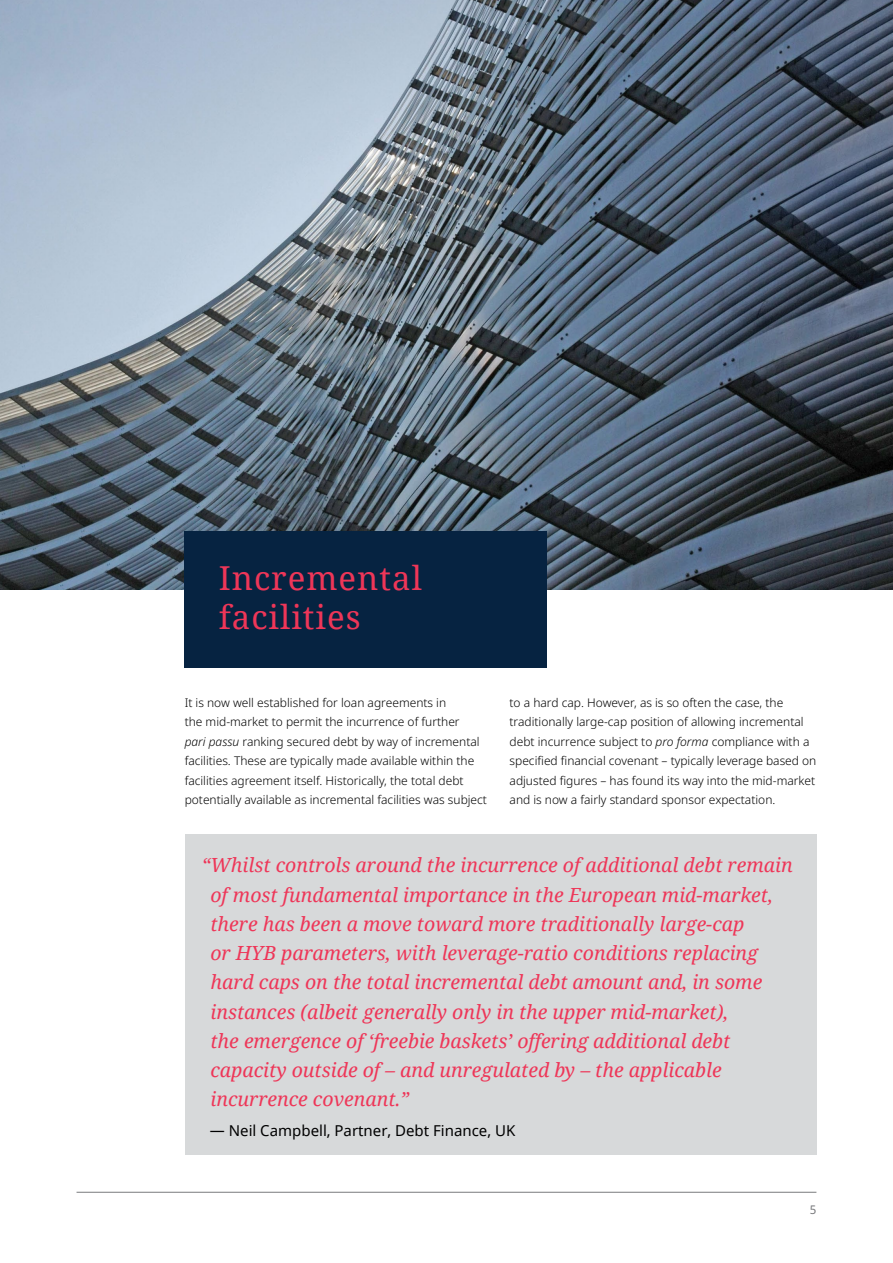
<style>
.page{position:relative;width:893px;height:1263px;background:#fff}
.page>*{position:absolute;margin:0;border:0;box-sizing:border-box;transform-origin:0 0}
.t1{font:33px/39px "Noto Serif";letter-spacing:.03em;color:#ee3658}
.t2{font:italic 19.5px/29.2px "Noto Serif";color:#ee3658}
.t3{font:15px "Noto Sans";color:#000}
.t4{font:300 12px/19.5px "Noto Sans";color:#000}
.t5{font:12px "Noto Sans";color:#797a7d}
.s1{font-style:italic}
</style>
<div class="page">
<hr style="left:77px;top:1192px;width:739px;height:1px;background:#797a7d">
<img style="left:0;top:0;width:893px;height:590px">
<div style="left:185px;top:531px;width:362px;height:137px;background:#062341"></div>
<div style="left:185px;top:835px;width:631px;height:320px;background:#d7d9da"></div>
<h1 class="t1" style="left:219px;top:557px;width:205px">Incremental facilities</h1>
<p class="t4" style="left:185px;top:693px;width:304px">It is now well established for loan agreements in<br>the mid-market to permit the incurrence of further<br><span class="s1">pari passu</span> ranking secured debt by way of incremental facilities. These are typically made available within the facilities agreement itself. Historically, the total debt potentially available as incremental facilities was subject</p>
<p class="t4" style="left:510px;top:693px;width:308px">to a hard cap. However, as is so often the case, the traditionally large-cap position of allowing incremental debt incurrence subject to <span class="s1">pro forma</span> compliance with a specified financial covenant – typically leverage based on adjusted figures – has found its way into the mid-market and is now a fairly standard sponsor expectation.</p>
<p class="t2" style="left:210px;top:850px;width:584px;text-indent:-9px">“Whilst controls around the incurrence of additional debt remain of most fundamental importance in the European mid-market, there has been a move toward more traditionally large-cap<br>or HYB parameters, with leverage-ratio conditions replacing hard caps on the total incremental debt amount and, in some instances (albeit generally only in the upper mid-market),<br>the emergence of ‘freebie baskets’ offering additional debt capacity outside of – and unregulated by – the applicable incurrence covenant.”</p>
<p class="t3" style="left:210px;top:1120px;width:307px">— Neil Campbell, Partner, Debt Finance, UK</p>
<p class="t5" style="left:810px;top:1201px;width:8px">5</p>
</div>
